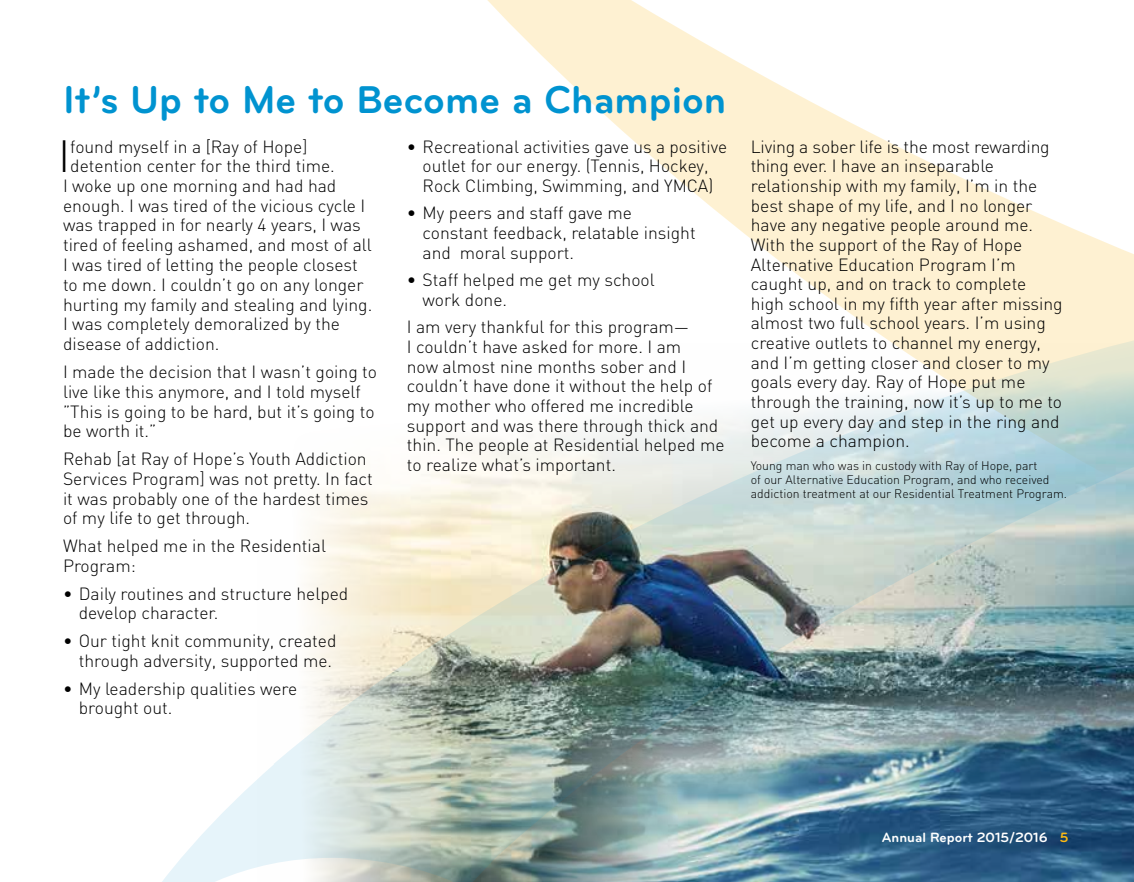
<style>
.page{position:relative;width:1134px;height:882px;background:#fff}
.page>*{position:absolute;margin:0;border:0;box-sizing:border-box;transform-origin:0 0}
.t1{font:300 44.45px "DIN";color:#000}
.t2{font:700 40.25px "Bryant Pro";color:#0093d0}
.t3{font:300 17.5px/19.6px "DIN";color:#000}
.t4{font:700 14px "Bryant Pro";color:#fff}
.t5{font:300 12.25px/14.3px "DIN";color:#000}
.s1{color:#fdb913}
</style>
<div class="page">
<svg style="left:487px;top:0;width:634px;height:249px"></svg>
<img style="left:162px;top:249px;width:972px;height:633px">
<h2 class="t2" style="left:63px;top:75px;width:665px">It’s Up to Me to Become a Champion</h2>
<h1 class="t1" style="left:58px;top:129px;width:14px">I</h1>
<p class="t3" style="left:70px;top:136px;width:239px">found myself in a [Ray of Hope]</p>
<p class="t3" style="left:70px;top:156px;width:266px">detention center for the third time.</p>
<p class="t3" style="left:63px;top:175px;width:275px">I woke up one morning and had had</p>
<p class="t3" style="left:63px;top:195px;width:304px">enough. I was tired of the vicious cycle I</p>
<p class="t3" style="left:63px;top:215px;width:299px">was trapped in for nearly 4 years, I was</p>
<p class="t3" style="left:63px;top:235px;width:310px">tired of feeling ashamed, and most of all</p>
<p class="t3" style="left:63px;top:255px;width:296px">I was tired of letting the people closest</p>
<p class="t3" style="left:63px;top:275px;width:302px">to me down. I couldn’t go on any longer</p>
<p class="t3" style="left:63px;top:294px;width:311px">hurting my family and stealing and lying.</p>
<p class="t3" style="left:63px;top:314px;width:278px">I was completely demoralized by the</p>
<p class="t3" style="left:63px;top:334px;width:158px">disease of addiction.</p>
<p class="t3" style="left:63px;top:362px;width:316px">I made the decision that I wasn’t going to live like this anymore, and I told myself ”This is going to be hard, but it’s going to be worth it.”</p>
<p class="t3" style="left:63px;top:449px;width:311px">Rehab [at Ray of Hope’s Youth Addiction Services Program] was not pretty. In fact it was probably one of the hardest times of my life to get through.</p>
<p class="t3" style="left:63px;top:536px;width:265px">What helped me in the Residential<br>Program:</p>
<p class="t3" style="left:79px;top:583px;width:271px;text-indent:-16px">• Daily routines and structure helped develop character.</p>
<p class="t3" style="left:63px;top:631px;width:275px;text-align:right">• Our tight knit community, created through adversity, supported me.</p>
<p class="t3" style="left:79px;top:678px;width:220px;text-indent:-16px">• My leadership qualities were brought out.</p>
<p class="t3" style="left:407px;top:136px;width:322px;text-align:center">• Recreational activities gave us a positive outlet for our energy. (Tennis, Hockey,<br>Rock Climbing, Swimming, and YMCA)</p>
<p class="t3" style="left:423px;top:203px;width:275px;text-indent:-16px">• My peers and staff gave me constant feedback, relatable insight and moral support.</p>
<p class="t3" style="left:423px;top:270px;width:234px;text-indent:-16px">• Staff helped me get my school work done.</p>
<p class="t3" style="left:407px;top:317px;width:319px">I am very thankful for this program—<br>I couldn’t have asked for more. I am<br>now almost nine months sober and I couldn’t have done it without the help of my mother who offered me incredible support and was there through thick and thin. The people at Residential helped me to realize what’s important.</p>
<p class="t3" style="left:751px;top:136px;width:313px">Living a sober life is the most rewarding thing ever. I have an inseparable relationship with my family, I’m in the best shape of my life, and I no longer have any negative people around me.<br>With the support of the Ray of Hope Alternative Education Program I’m caught up, and on track to complete high school in my fifth year after missing almost two full school years. I’m using creative outlets to channel my energy, and I’m getting closer and closer to my goals every day. Ray of Hope put me through the training, now it’s up to me to get up every day and step in the ring and become a champion.</p>
<p class="t5" style="left:751px;top:458px;width:318px">Young man who was in custody with Ray of Hope, part<br>of our Alternative Education Program, and who received addiction treatment at our Residential Treatment Program.</p>
<p class="t4" style="left:882px;top:829px;width:188px">Annual Report 2015/2016 <span class="s1">5</span></p>
</div>
